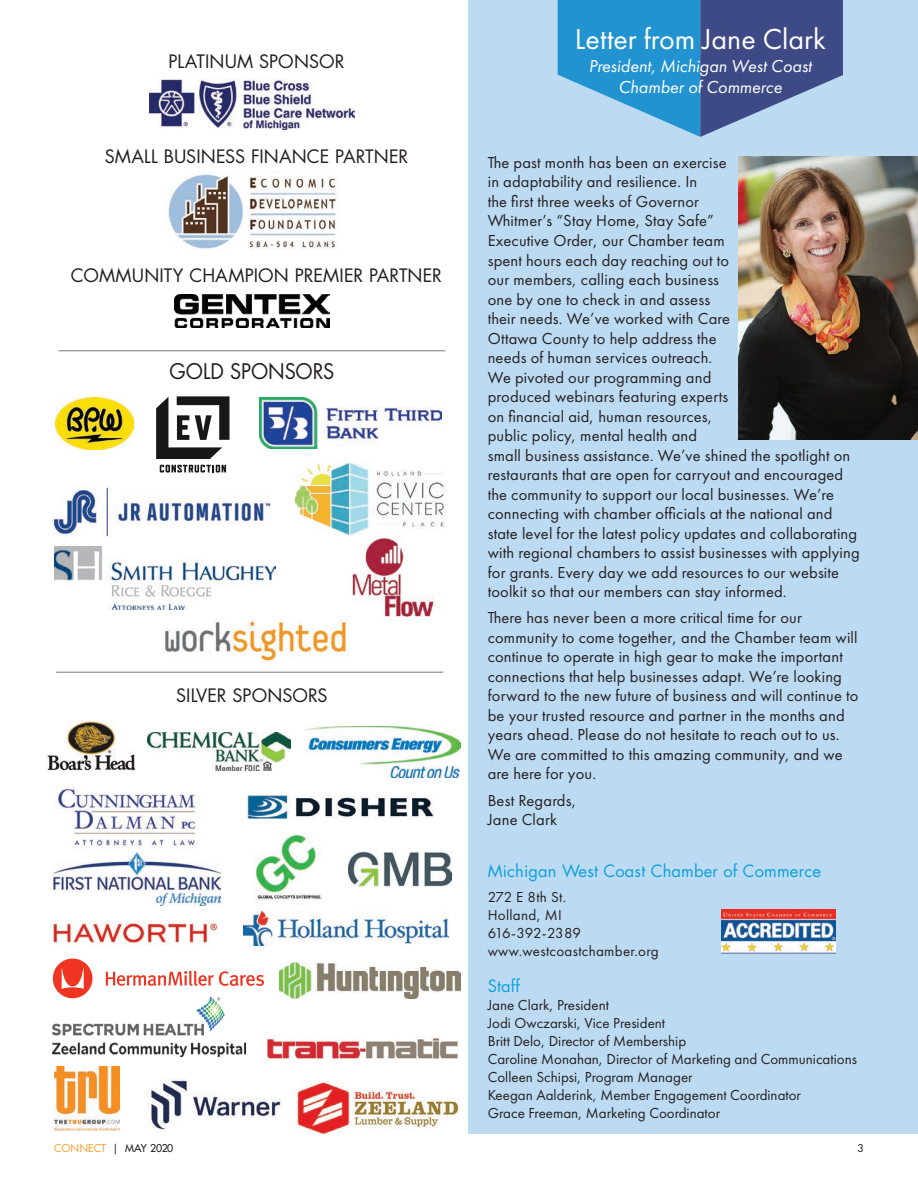
<style>
.page{position:relative;width:918px;height:1188px;background:#fff}
.page>*{position:absolute;margin:0;border:0;box-sizing:border-box;transform-origin:0 0}
.t1{font:52.5px "Herman Miller Logo Normal";color:#ef3522}
.t2{font:30px "Futura PT";color:#fff}
.t3{font:21px "Futura";letter-spacing:-.005em;color:#231f20;scale:.95 1}
.t4{font:18px "Futura";letter-spacing:.005em;color:#231f20}
.t5{font:italic 18px/21px "Futura PT";color:#fff;text-align:center}
.t6{font:16.5px/19.5px "Futura PT";letter-spacing:.01em;color:#231f20}
.t7{font:16.5px "Futura";letter-spacing:.01em;color:#0ca0dc}
.t8{font:15px/18px "Futura PT";color:#231f20}
.t9{font:15px/18px "Futura PT";letter-spacing:.02em;color:#231f20}
.t10{font:10.5px "Futura";color:#f89b24}
.t11{font:10.5px "Futura";color:#231f20}
.s1{color:#231f20}
</style>
<div class="page">
<img style="left:53px;top:997px;width:193px;height:59px">
<div style="left:468px;top:0;width:450px;height:1134px;background:#bcdbf2"></div>
<img style="left:738px;top:156px;width:180px;height:284px">
<svg style="left:558px;top:0;width:285px;height:137px"></svg>
<img style="left:149px;top:78px;width:206px;height:51px">
<img style="left:174px;top:294px;width:156px;height:33px">
<img style="left:168px;top:174px;width:170px;height:76px">
<img style="left:352px;top:538px;width:82px;height:82px">
<img style="left:54px;top:853px;width:166px;height:53px">
<svg style="left:106px;top:971px;width:158px;height:15px"></svg>
<img style="left:148px;top:732px;width:142px;height:38px">
<img style="left:304px;top:726px;width:156px;height:52px">
<img style="left:56px;top:398px;width:78px;height:51px">
<img style="left:46px;top:720px;width:90px;height:52px">
<img style="left:147px;top:1079px;width:134px;height:51px">
<img style="left:53px;top:920px;width:165px;height:26px">
<img style="left:244px;top:911px;width:204px;height:35px">
<img style="left:291px;top:1082px;width:168px;height:54px">
<img style="left:348px;top:852px;width:104px;height:36px">
<img style="left:247px;top:795px;width:187px;height:24px">
<img style="left:260px;top:397px;width:181px;height:52px">
<img style="left:53px;top:486px;width:218px;height:51px">
<img style="left:163px;top:619px;width:186px;height:42px">
<img style="left:54px;top:546px;width:221px;height:64px">
<img style="left:279px;top:962px;width:182px;height:36px">
<hr style="left:56px;top:672px;width:387px;height:1px;background:#6f7d7c">
<hr style="left:58px;top:351px;width:387px;height:1px;background:#6f7d7c">
<svg style="left:156px;top:396px;width:74px;height:63px"></svg>
<svg style="left:160px;top:465px;width:66px;height:7px"></svg>
<img style="left:266px;top:1035px;width:193px;height:29px">
<img style="left:296px;top:462px;width:150px;height:73px">
<img style="left:54px;top:788px;width:144px;height:61px">
<img style="left:55px;top:1067px;width:65px;height:64px">
<img style="left:722px;top:909px;width:113px;height:45px">
<img style="left:255px;top:833px;width:67px;height:67px">
<p class="t4" style="left:168px;top:50px;width:178px">PLATINUM SPONSOR</p>
<p class="t4" style="left:105px;top:145px;width:305px">SMALL BUSINESS FINANCE PARTNER</p>
<p class="t4" style="left:71px;top:264px;width:373px">COMMUNITY CHAMPION PREMIER PARTNER</p>
<p class="t3" style="left:170px;top:358px;width:175px">GOLD SPONSORS</p>
<p class="t4" style="left:176px;top:684px;width:153px">SILVER SPONSORS</p>
<h1 class="t1" style="left:51px;top:956px;width:45px">Y</h1>
<h2 class="t2" style="left:575px;top:21px;width:252px">Letter from Jane Clark</h2>
<p class="t5" style="left:589px;top:56px;width:225px">President, Michigan West Coast<br>Chamber of Commerce</p>
<p class="t6" style="left:488px;top:153px;width:374px">The past month has been an exercise<br>in adaptability and resilience. In<br>the first three weeks of Governor<br>Whitmer’s “Stay Home, Stay Safe”<br>Executive Order, our Chamber team<br>spent hours each day reaching out to<br>our members, calling each business<br>one by one to check in and assess<br>their needs. We’ve worked with Care<br>Ottawa County to help address the<br>needs of human services outreach.<br>We pivoted our programming and<br>produced webinars featuring experts<br>on financial aid, human resources,<br>public policy, mental health and<br>small business assistance. We’ve shined the spotlight on restaurants that are open for carryout and encouraged the community to support our local businesses. We’re connecting with chamber officials at the national and state level for the latest policy updates and collaborating with regional chambers to assist businesses with applying for grants. Every day we add resources to our website toolkit so that our members can stay informed.</p>
<p class="t6" style="left:488px;top:608px;width:372px">There has never been a more critical time for our community to come together, and the Chamber team will continue to operate in high gear to make the important connections that help businesses adapt. We’re looking forward to the new future of business and will continue to be your trusted resource and partner in the months and years ahead. Please do not hesitate to reach out to us.<br>We are committed to this amazing community, and we are here for you.</p>
<p class="t6" style="left:488px;top:790px;width:90px">Best Regards,<br>Jane Clark</p>
<p class="t7" style="left:488px;top:860px;width:335px">Michigan West Coast Chamber of Commerce</p>
<p class="t9" style="left:488px;top:887px;width:172px">272 E 8th St.<br>Holland, MI<br>616-392-2389 www.westcoastchamber.org</p>
<p class="t7" style="left:488px;top:975px;width:34px">Staff</p>
<p class="t8" style="left:488px;top:996px;width:371px">Jane Clark, President<br>Jodi Owczarski, Vice President<br>Britt Delo, Director of Membership<br>Caroline Monahan, Director of Marketing and Communications Colleen Schipsi, Program Manager<br>Keegan Aalderink, Member Engagement Coordinator<br>Grace Freeman, Marketing Coordinator</p>
<p class="t10" style="left:54px;top:1142px;width:121px">CONNECT <span class="s1">|</span> <span class="s1">MAY 2020</span></p>
<p class="t11" style="left:858px;top:1142px;width:8px">3</p>
</div>
